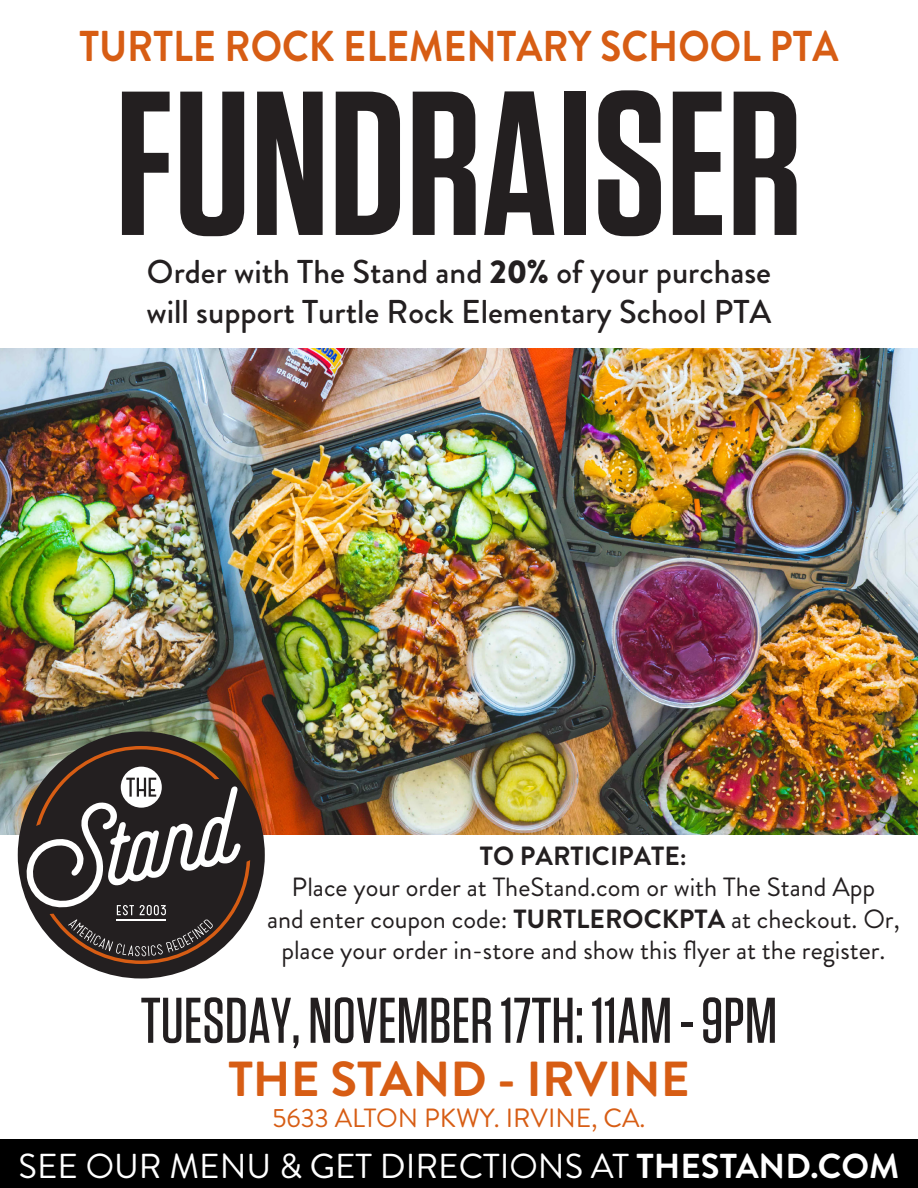
<style>
.page{position:relative;width:918px;height:1188px;background:#fff}
.page>*{position:absolute;margin:0;border:0;box-sizing:border-box;transform-origin:0 0}
.t1{font:600 204.75px "Tungsten";color:#231f20}
.t2{font:500 64.35px "Tungsten";color:#231f20}
.t3{font:700 49.2px "Brandon Grotesque";color:#d75d14}
.t4{font:700 43.05px "Brandon Grotesque";color:#d75d14;scale:.91 1}
.t5{font:34.65px "Brandon Grotesque";color:#fff}
.t6{font:500 33px/39.6px "Brandon Grotesque";color:#231f20}
.t7{font:26.4px/31.7px "Brandon Grotesque";color:#231f20;text-align:center}
.t8{font:26.4px "Brandon Grotesque";color:#d75d14}
.t9{font:700 26.4px "Brandon Grotesque";color:#231f20}
.s1{font-weight:900}
.s2{font-weight:700}
</style>
<div class="page">
<img style="left:0;top:349px;width:918px;height:486px">
<div style="left:0;top:1140px;width:918px;height:48px;background:#000"></div>
<div style="left:18px;top:731px;width:247px;height:248px;background:#231f20;border-radius:50%"></div>
<svg style="left:23px;top:746px;width:227px;height:218px"></svg>
<h3 class="t4" style="left:79px;top:16px;width:836px">TURTLE ROCK ELEMENTARY SCHOOL PTA</h3>
<h1 class="t1" style="left:115px;top:56px;width:689px">FUNDRAISER</h1>
<p class="t6" style="left:147px;top:253px;width:626px">Order with The Stand and <span class="s1">20%</span> of your purchase will support Turtle Rock Elementary School PTA</p>
<p class="t9" style="left:480px;top:838px;width:209px">TO PARTICIPATE:</p>
<p class="t7" style="left:267px;top:872px;width:634px">Place your order at TheStand.com or with The Stand App<br>and enter coupon code: <span class="s2">TURTLEROCKPTA</span> at checkout. Or, place your order in-store and show this flyer at the register.</p>
<h2 class="t2" style="left:141px;top:987px;width:638px">TUESDAY, NOVEMBER 17TH: 11AM - 9PM</h2>
<h3 class="t3" style="left:228px;top:1044px;width:463px">THE STAND - IRVINE</h3>
<p class="t8" style="left:273px;top:1100px;width:374px">5633 ALTON PKWY. IRVINE, CA.</p>
<h3 class="t5" style="left:19px;top:1143px;width:882px">SEE OUR MENU &amp; GET DIRECTIONS AT <span class="s2">THESTAND.COM</span></h3>
</div>
